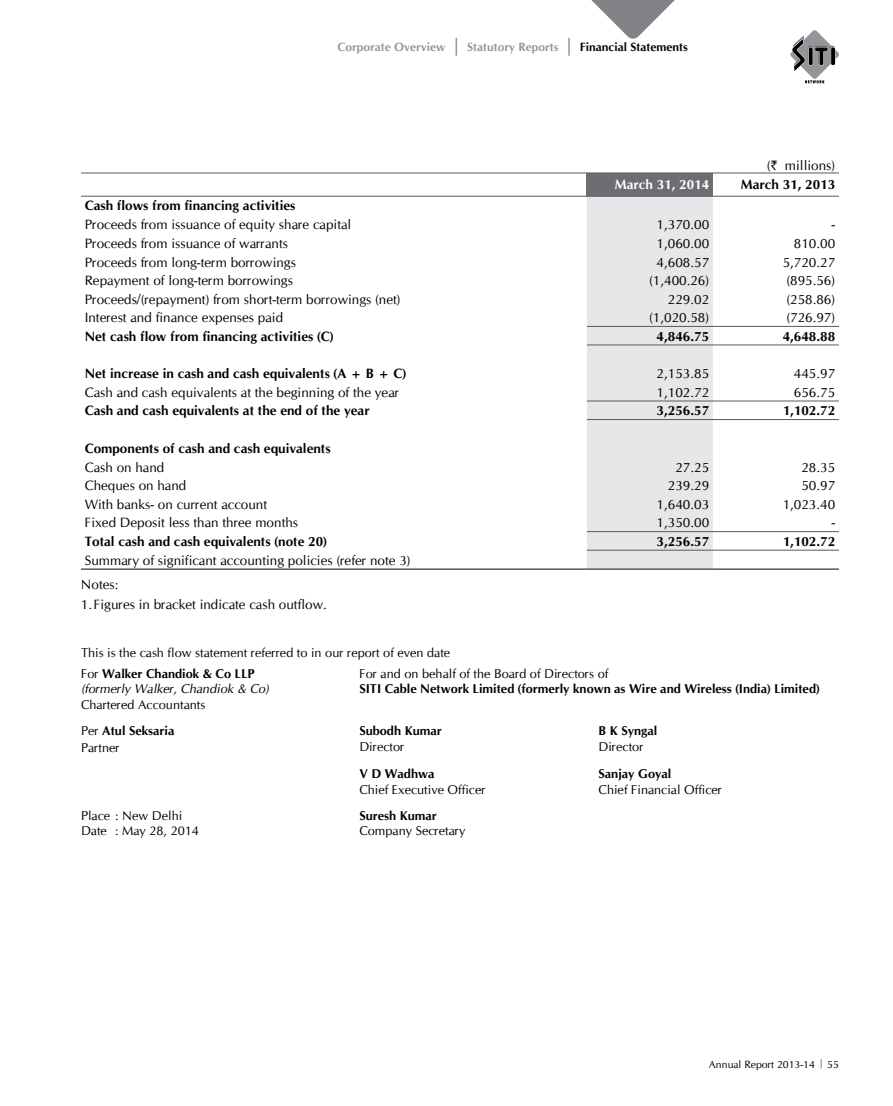
<style>
.page{position:relative;width:893px;height:1106px;background:#fff}
.page>*{position:absolute;margin:0;border:0;box-sizing:border-box;transform-origin:0 0}
.t1{font:13.5px/24.2px "Cg Omega";color:#000}
.t2{font:700 13.5px "Cg Omega";color:#000}
.t3{font:700 13.5px "Cg Omega";color:#fff}
.t4{font:12.75px/21.3px "Cg Omega";color:#000}
.t5{font:700 12.75px/17.1px "Cg Omega";color:#000}
.t6{font:italic 12.75px "Cg Omega";color:#000}
.t7{font:700 12px "Cg Omega";color:#939598}
.t8{font:700 12px "Cg Omega";color:#000}
.t9{font:10.5px "Cg Omega";color:#000}
.s1{font-family:"Rupee"}
.s2{font-weight:700}
.s3{font-weight:400}
</style>
<div class="page">
<svg style="left:456px;top:38px;width:1px;height:18px"></svg>
<svg style="left:568px;top:0;width:107px;height:56px"></svg>
<svg style="left:790px;top:30px;width:49px;height:53px"></svg>
<div style="left:587px;top:173px;width:126px;height:23px;background:#6d6e71"></div>
<div style="left:587px;top:197px;width:126px;height:371px;background:#e6e7e8"></div>
<hr style="left:81px;top:173px;width:506px;height:1px;background:#58595b">
<hr style="left:587px;top:173px;width:126px;height:1px;background:#58595b">
<hr style="left:713px;top:173px;width:126px;height:1px;background:#58595b">
<hr style="left:81px;top:196px;width:506px;height:1px;background:#58595b">
<hr style="left:587px;top:196px;width:126px;height:1px;background:#58595b">
<hr style="left:713px;top:196px;width:126px;height:1px;background:#58595b">
<hr style="left:81px;top:568px;width:506px;height:2px;background:#58595b">
<hr style="left:587px;top:568px;width:126px;height:2px;background:#58595b">
<hr style="left:713px;top:568px;width:126px;height:2px;background:#58595b">
<hr style="left:587px;top:326px;width:126px;height:1px;background:#58595b">
<hr style="left:713px;top:326px;width:126px;height:1px;background:#58595b">
<hr style="left:587px;top:344px;width:126px;height:1px;background:#58595b">
<hr style="left:713px;top:344px;width:126px;height:1px;background:#58595b">
<hr style="left:587px;top:400px;width:126px;height:1px;background:#58595b">
<hr style="left:713px;top:400px;width:126px;height:1px;background:#58595b">
<hr style="left:587px;top:419px;width:126px;height:1px;background:#58595b">
<hr style="left:713px;top:419px;width:126px;height:1px;background:#58595b">
<hr style="left:587px;top:531px;width:126px;height:1px;background:#58595b">
<hr style="left:713px;top:531px;width:126px;height:1px;background:#58595b">
<hr style="left:587px;top:550px;width:126px;height:1px;background:#58595b">
<hr style="left:713px;top:550px;width:126px;height:1px;background:#58595b">
<p class="t7" style="left:338px;top:40px;width:110px">Corporate Overview</p>
<p class="t7" style="left:467px;top:40px;width:93px">Statutory Reports</p>
<p class="t8" style="left:580px;top:40px;width:109px">Financial Statements</p>
<p class="t1" style="left:767px;top:153px;width:70px">(<span class="s1">`</span> millions)</p>
<p class="t3" style="left:615px;top:177px;width:96px">March 31, 2014</p>
<p class="t2" style="left:741px;top:177px;width:96px">March 31, 2013</p>
<p class="t2" style="left:85px;top:198px;width:212px">Cash flows from financing activities</p>
<p class="t1" style="left:85px;top:213px;width:268px">Proceeds from issuance of equity share capital</p>
<p class="t1" style="left:657px;top:213px;width:54px">1,370.00</p>
<p class="t1" style="left:831px;top:213px;width:5px">-</p>
<p class="t1" style="left:85px;top:231px;width:205px">Proceeds from issuance of warrants</p>
<p class="t1" style="left:657px;top:231px;width:54px">1,060.00</p>
<p class="t1" style="left:794px;top:231px;width:43px">810.00</p>
<p class="t1" style="left:85px;top:250px;width:213px">Proceeds from long-term borrowings</p>
<p class="t1" style="left:657px;top:250px;width:54px">4,608.57</p>
<p class="t1" style="left:783px;top:250px;width:54px">5,720.27</p>
<p class="t1" style="left:85px;top:269px;width:210px">Repayment of long-term borrowings</p>
<p class="t1" style="left:649px;top:269px;width:62px">(1,400.26)</p>
<p class="t1" style="left:786px;top:269px;width:50px">(895.56)</p>
<p class="t1" style="left:85px;top:287px;width:317px">Proceeds/(repayment) from short-term borrowings (net)</p>
<p class="t1" style="left:668px;top:287px;width:43px">229.02</p>
<p class="t1" style="left:786px;top:287px;width:50px">(258.86)</p>
<p class="t1" style="left:85px;top:306px;width:200px">Interest and finance expenses paid</p>
<p class="t1" style="left:649px;top:306px;width:62px">(1,020.58)</p>
<p class="t1" style="left:786px;top:306px;width:50px">(726.97)</p>
<p class="t2" style="left:85px;top:328px;width:250px">Net cash flow from financing activities (C)</p>
<p class="t2" style="left:657px;top:328px;width:54px">4,846.75</p>
<p class="t2" style="left:783px;top:328px;width:54px">4,648.88</p>
<p class="t2" style="left:85px;top:366px;width:323px">Net increase in cash and cash equivalents (A + B + C)</p>
<p class="t1" style="left:657px;top:362px;width:54px">2,153.85</p>
<p class="t1" style="left:794px;top:362px;width:43px">445.97</p>
<p class="t1" style="left:85px;top:380px;width:316px">Cash and cash equivalents at the beginning of the year</p>
<p class="t1" style="left:657px;top:380px;width:54px">1,102.72</p>
<p class="t1" style="left:794px;top:380px;width:43px">656.75</p>
<p class="t2" style="left:85px;top:403px;width:286px">Cash and cash equivalents at the end of the year</p>
<p class="t2" style="left:657px;top:403px;width:54px">3,256.57</p>
<p class="t2" style="left:783px;top:403px;width:54px">1,102.72</p>
<p class="t2" style="left:85px;top:440px;width:247px">Components of cash and cash equivalents</p>
<p class="t1" style="left:85px;top:455px;width:81px">Cash on hand</p>
<p class="t1" style="left:675px;top:455px;width:35px">27.25</p>
<p class="t1" style="left:801px;top:455px;width:35px">28.35</p>
<p class="t1" style="left:85px;top:474px;width:103px">Cheques on hand</p>
<p class="t1" style="left:668px;top:474px;width:43px">239.29</p>
<p class="t1" style="left:801px;top:474px;width:35px">50.97</p>
<p class="t1" style="left:85px;top:492px;width:184px">With banks- on current account</p>
<p class="t1" style="left:657px;top:492px;width:54px">1,640.03</p>
<p class="t1" style="left:783px;top:492px;width:54px">1,023.40</p>
<p class="t1" style="left:85px;top:511px;width:215px">Fixed Deposit less than three months</p>
<p class="t1" style="left:657px;top:511px;width:54px">1,350.00</p>
<p class="t1" style="left:831px;top:511px;width:5px">-</p>
<p class="t2" style="left:85px;top:533px;width:244px">Total cash and cash equivalents (note 20)</p>
<p class="t2" style="left:657px;top:533px;width:54px">3,256.57</p>
<p class="t2" style="left:783px;top:533px;width:54px">1,102.72</p>
<p class="t1" style="left:81px;top:548px;width:331px">Summary of significant accounting policies (refer note 3)<br>Notes:</p>
<p class="t1" style="left:81px;top:592px;width:247px">1.Figures in bracket indicate cash outflow.</p>
<p class="t4" style="left:81px;top:642px;width:371px">This is the cash flow statement referred to in our report of even date<br>For <span class="s2">Walker Chandiok &amp; Co LLP</span></p>
<p class="t6" style="left:81px;top:682px;width:192px">(formerly Walker, Chandiok &amp; Co)</p>
<p class="t4" style="left:81px;top:694px;width:126px">Chartered Accountants</p>
<p class="t4" style="left:359px;top:663px;width:250px">For and on behalf of the Board of Directors of</p>
<p class="t5" style="left:359px;top:680px;width:462px">SITI Cable Network Limited (formerly known as Wire and Wireless (India) Limited)</p>
<p class="t5" style="left:81px;top:722px;width:95px"><span class="s3">Per</span> Atul Seksaria<br><span class="s3">Partner</span></p>
<p class="t5" style="left:359px;top:722px;width:84px">Subodh Kumar</p>
<p class="t4" style="left:359px;top:735px;width:47px">Director</p>
<p class="t5" style="left:359px;top:765px;width:77px">V D Wadhwa</p>
<p class="t4" style="left:359px;top:779px;width:128px">Chief Executive Officer</p>
<p class="t4" style="left:81px;top:808px;width:120px;line-height:15.3px">Place : New Delhi<br>Date : May 28, 2014</p>
<p class="t5" style="left:359px;top:807px;width:79px">Suresh Kumar</p>
<p class="t4" style="left:359px;top:820px;width:108px">Company Secretary</p>
<p class="t5" style="left:598px;top:722px;width:60px">B K Syngal</p>
<p class="t4" style="left:598px;top:735px;width:47px">Director</p>
<p class="t5" style="left:598px;top:765px;width:74px">Sanjay Goyal</p>
<p class="t4" style="left:598px;top:779px;width:125px">Chief Financial Officer</p>
<p class="t9" style="left:709px;top:1058px;width:131px">Annual Report 2013-14 55</p>
</div>
